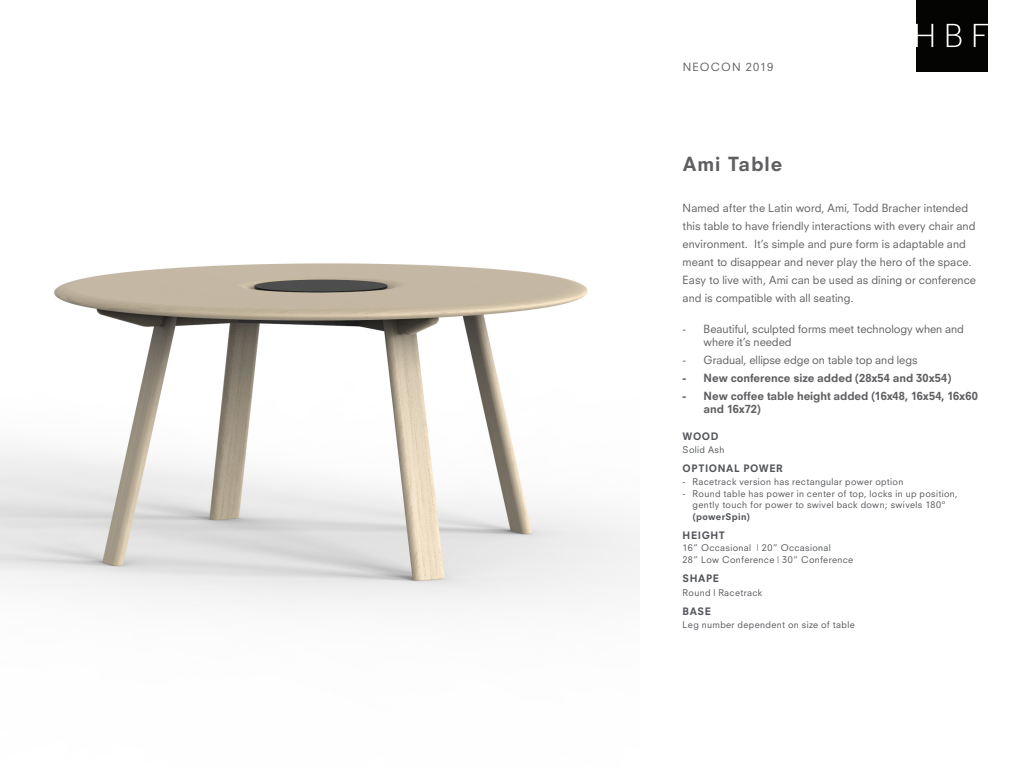
<style>
.page{position:relative;width:1024px;height:768px;background:#fff}
.page>*{position:absolute;margin:0;border:0;box-sizing:border-box;transform-origin:0 0}
.Main_Header{font:800 19px "Neuzeit S";letter-spacing:.05em;color:#5f5f62}
.Main_Header-2{font:11px/18px "Neuzeit S";letter-spacing:.005em;color:#5f5f62}
.Main_Header-3{font:800 11px/13px "Neuzeit S";letter-spacing:-.01em;color:#5f5f62}
.Main_Header-4{font:11px "Neuzeit S";letter-spacing:.105em;color:#5f5f62}
.Main_Header-5{font:800 10px "Neuzeit S";letter-spacing:.06em;color:#54555a}
.Main_Header-6{font:9px/11.6px "Neuzeit S";letter-spacing:.04em;color:#54555a}
.s1{font-weight:800}
</style>
<div class="page">
<img style="left:0;top:263px;width:640px;height:342px">
<div style="left:916px;top:0;width:72px;height:72px;background:#040503"></div>
<svg style="left:916px;top:24px;width:17px;height:23px"></svg>
<svg style="left:947px;top:24px;width:14px;height:23px"></svg>
<svg style="left:974px;top:24px;width:14px;height:23px"></svg>
<p class="Main_Header-4" style="left:683px;top:60px;width:92px">NEOCON 2019</p>
<p class="Main_Header" style="left:683px;top:152px;width:101px">Ami Table</p>
<p class="Main_Header-2" style="left:683px;top:198px;width:295px">Named after the Latin word, Ami, Todd Bracher intended this table to have friendly interactions with every chair and environment. It’s simple and pure form is adaptable and meant to disappear and never play the hero of the space.<br>Easy to live with, Ami can be used as dining or conference and is compatible with all seating.</p>
<p class="Main_Header-2" style="left:704px;top:322px;width:262px;line-height:13px;text-indent:-21px">- Beautiful, sculpted forms meet technology when and where it’s needed</p>
<p class="Main_Header-2" style="left:683px;top:350px;width:236px">- Gradual, ellipse edge on table top and legs</p>
<p class="Main_Header-3" style="left:683px;top:371px;width:270px">- New conference size added (28x54 and 30x54)</p>
<p class="Main_Header-3" style="left:704px;top:389px;width:276px;text-indent:-21px">- New coffee table height added (16x48, 16x54, 16x60 and 16x72)</p>
<p class="Main_Header-5" style="left:683px;top:430px;width:37px">WOOD</p>
<p class="Main_Header-6" style="left:683px;top:444px;width:43px">Solid Ash</p>
<p class="Main_Header-5" style="left:683px;top:462px;width:102px">OPTIONAL POWER</p>
<p class="Main_Header-6" style="left:683px;top:476px;width:222px">- Racetrack version has rectangular power option</p>
<p class="Main_Header-6" style="left:693px;top:487px;width:267px;text-indent:-10px">- Round table has power in center of top, locks in up position, gently touch for power to swivel back down; swivels 180º <span class="s1">(powerSpin)</span></p>
<p class="Main_Header-5" style="left:683px;top:529px;width:44px">HEIGHT</p>
<p class="Main_Header-6" style="left:683px;top:542px;width:172px">16” Occasional | 20” Occasional<br>28” Low Conference | 30” Conference</p>
<p class="Main_Header-5" style="left:683px;top:573px;width:38px">SHAPE</p>
<p class="Main_Header-6" style="left:683px;top:586px;width:81px">Round l Racetrack</p>
<p class="Main_Header-5" style="left:683px;top:605px;width:30px">BASE</p>
<p class="Main_Header-6" style="left:683px;top:619px;width:174px">Leg number dependent on size of table</p>
</div>
